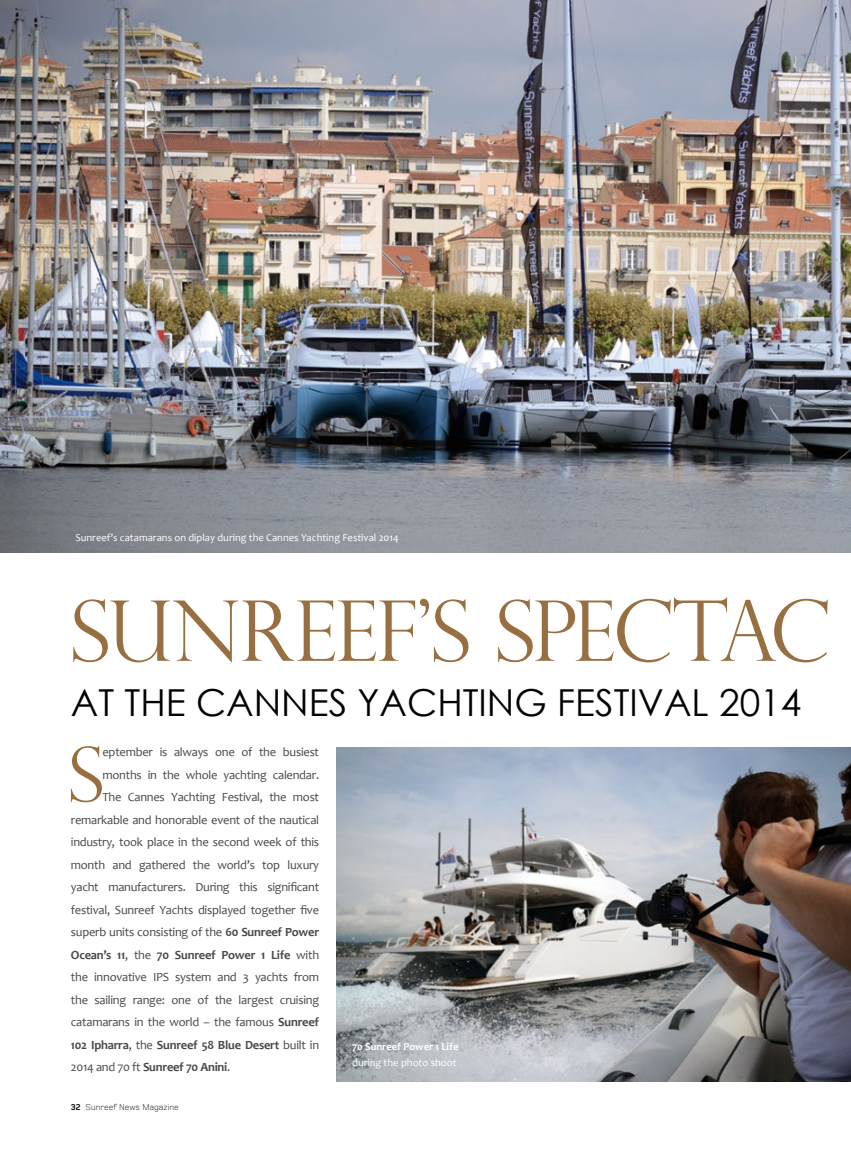
<style>
.page{position:relative;width:851px;height:1152px;background:#fff}
.page>*{position:absolute;margin:0;border:0;box-sizing:border-box;transform-origin:0 0}
.t1{font:300 83.75px "Perpetua Titling";letter-spacing:-.03em;color:#976f41}
.t2{font:300 75.12px "Perpetua Titling";color:#976f41}
.t3{font:37.12px "Century Gothic";color:#000}
.t4{font:12.5px "Candara";letter-spacing:-.02em;color:#484847}
.t5{font:700 12.5px "Candara";letter-spacing:-.02em;color:#484847}
.t6{font:10.62px "Candara";color:#fff}
.t7{font:700 10.62px "Candara";color:#fff}
.t8{font:300 8.75px "Foundry Monoline PL";color:#000}
.s1{font-weight:700}
.s2{font-weight:400}
</style>
<div class="page">
<img style="left:0;top:0;width:850px;height:553px">
<img style="left:337px;top:747px;width:513px;height:334px">
<p class="t6" style="left:75px;top:531px;width:325px">Sunreef’s catamarans on diplay during the Cannes Yachting Festival 2014</p>
<h1 class="t1" style="left:71px;top:580px;width:760px">SUNREEF’S SPECTAC</h1>
<h3 class="t3" style="left:71px;top:676px;width:732px">AT THE CANNES YACHTING FESTIVAL 2014</h3>
<h2 class="t2" style="left:69px;top:729px;width:37px">S</h2>
<p class="t4" style="left:102px;top:744px;width:218px">eptember is always one of the busiest</p>
<p class="t4" style="left:102px;top:766px;width:218px">months in the whole yachting calendar.</p>
<p class="t4" style="left:102px;top:789px;width:218px">The Cannes Yachting Festival, the most</p>
<p class="t4" style="left:71px;top:811px;width:250px">remarkable and honorable event of the nautical</p>
<p class="t4" style="left:71px;top:834px;width:250px">industry, took place in the second week of this</p>
<p class="t4" style="left:71px;top:856px;width:250px">month and gathered the world’s top luxury</p>
<p class="t4" style="left:71px;top:879px;width:250px">yacht manufacturers. During this significant</p>
<p class="t4" style="left:71px;top:901px;width:250px">festival, Sunreef Yachts displayed together five</p>
<p class="t4" style="left:71px;top:924px;width:250px">superb units consisting of the <span class="s1">60 Sunreef Power</span></p>
<p class="t5" style="left:71px;top:946px;width:250px">Ocean’s 11<span class="s2">, the</span> 70 Sunreef Power 1 Life <span class="s2">with</span></p>
<p class="t4" style="left:71px;top:969px;width:250px">the innovative IPS system and 3 yachts from</p>
<p class="t4" style="left:71px;top:991px;width:250px">the sailing range: one of the largest cruising</p>
<p class="t4" style="left:71px;top:1014px;width:250px">catamarans in the world – the famous <span class="s1">Sunreef</span></p>
<p class="t5" style="left:71px;top:1036px;width:250px">102 Ipharra<span class="s2">, the</span> Sunreef 58 Blue Desert <span class="s2">built in</span></p>
<p class="t5" style="left:71px;top:1059px;width:161px"><span class="s2">2014 and 70 ft</span> Sunreef 70 Anini<span class="s2">.</span></p>
<p class="t7" style="left:352px;top:1039px;width:108px">70 Sunreef Power 1 Life</p>
<p class="t6" style="left:352px;top:1056px;width:106px">during the photo shoot</p>
<p class="t8" style="left:71px;top:1102px;width:109px"><span class="s1">32</span> Sunreef News Magazine</p>
</div>
